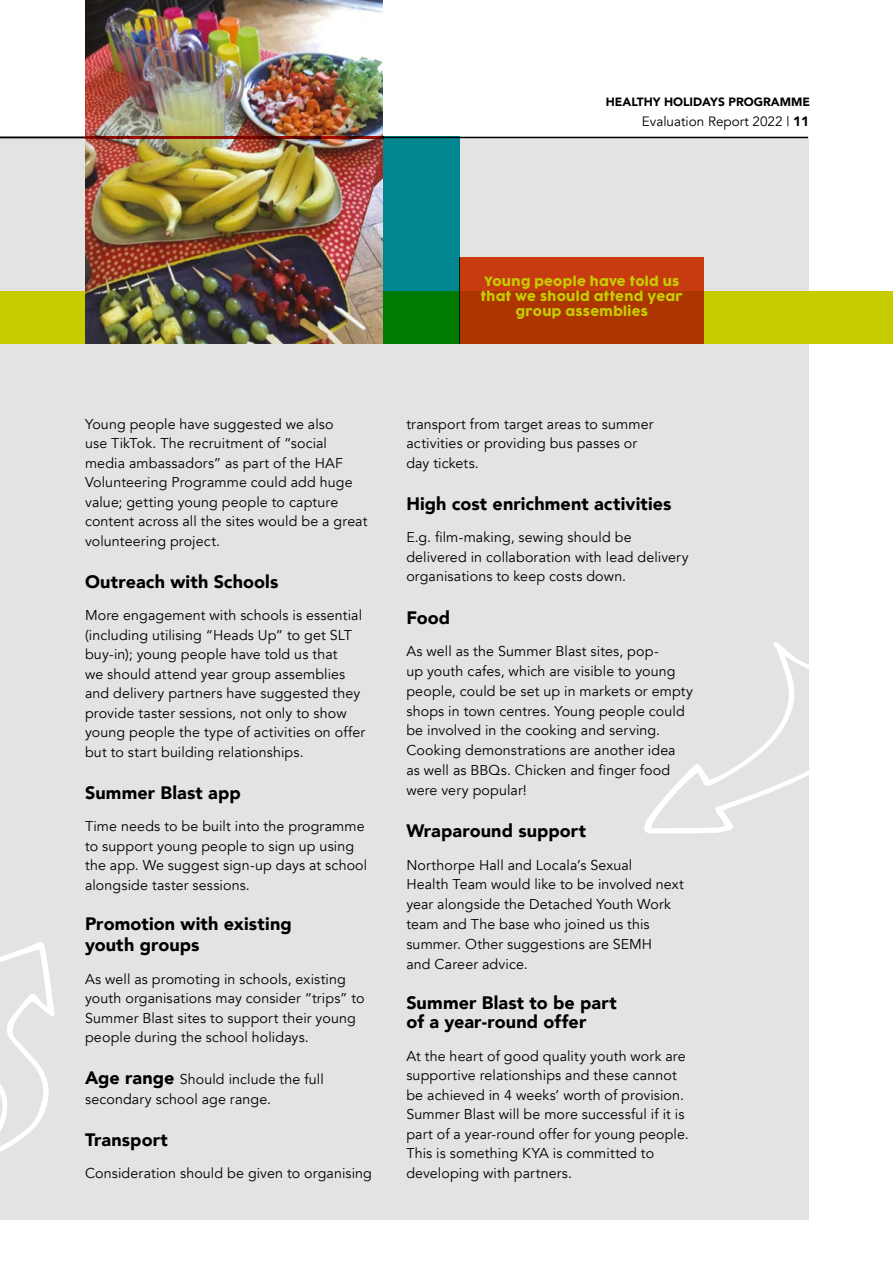
<style>
.page{position:relative;width:893px;height:1263px;background:#fff}
.page>*{position:absolute;margin:0;border:0;box-sizing:border-box;transform-origin:0 0}
.t1{font:900 18px/21px "Avenir";letter-spacing:.005em;color:#000}
.t2{font:14.25px/19.5px "Avenir";letter-spacing:.01em;color:#000}
.t3{font:13.5px "Avenir";color:#000}
.t4{font:12.6px/15px "COCOGOOSE";letter-spacing:.02em;color:#c5cd00;text-align:center}
.t5{font:900 12px "Avenir";color:#000}
.s1{font-weight:900}
.s2{font-weight:900;font-size:18px}
</style>
<div class="page">
<div style="left:0;top:137px;width:808px;height:1082px;background:#e3e3e3"></div>
<div style="left:0;top:291px;width:893px;height:53px;background:#c5cd00"></div>
<hr style="left:0;top:137px;width:808px;height:1px;background:#000">
<img style="left:85px;top:0;width:298px;height:344px">
<svg style="left:383px;top:138px;width:76px;height:206px;background:#00836c"></svg>
<hr style="left:86px;top:136px;width:298px;height:3px;background:#e14313">
<hr style="left:85px;top:136px;width:298px;height:3px;background:#e14313">
<svg style="left:644px;top:622px;width:165px;height:211px"></svg>
<svg style="left:0;top:942px;width:55px;height:210px"></svg>
<div style="left:459px;top:257px;width:245px;height:87px;background:linear-gradient(to bottom,#cb3c12,#a43300)"></div>
<p class="t5" style="left:606px;top:92px;width:206px">HEALTHY HOLIDAYS PROGRAMME</p>
<p class="t3" style="left:642px;top:113px;width:169px">Evaluation Report 2022 | <span class="s1">11</span></p>
<p class="t4" style="left:481px;top:274px;width:204px">Young people have told us that we should attend year group assemblies</p>
<p class="t2" style="left:85px;top:414px;width:284px">Young people have suggested we also<br>use TikTok. The recruitment of “social media ambassadors” as part of the HAF Volunteering Programme could add huge value; getting young people to capture content across all the sites would be a great volunteering project.</p>
<p class="t1" style="left:85px;top:571px;width:195px">Outreach with Schools</p>
<p class="t2" style="left:85px;top:606px;width:282px">More engagement with schools is essential (including utilising “Heads Up” to get SLT buy-in); young people have told us that<br>we should attend year group assemblies and delivery partners have suggested they provide taster sessions, not only to show young people the type of activities on offer but to start building relationships.</p>
<p class="t1" style="left:85px;top:782px;width:157px">Summer Blast app</p>
<p class="t2" style="left:85px;top:817px;width:284px">Time needs to be built into the programme to support young people to sign up using the app. We suggest sign-up days at school alongside taster sessions.</p>
<p class="t1" style="left:85px;top:913px;width:208px">Promotion with existing youth groups</p>
<p class="t2" style="left:85px;top:969px;width:281px">As well as promoting in schools, existing youth organisations may consider “trips” to Summer Blast sites to support their young people during the school holidays.</p>
<p class="t2" style="left:85px;top:1070px;width:240px"><span class="s2">Age range</span> Should include the full secondary school age range.</p>
<p class="t1" style="left:85px;top:1129px;width:84px">Transport</p>
<p class="t2" style="left:85px;top:1164px;width:288px">Consideration should be given to organising</p>
<p class="t2" style="left:406px;top:414px;width:249px">transport from target areas to summer activities or providing bus passes or day tickets.</p>
<p class="t1" style="left:406px;top:493px;width:267px">High cost enrichment activities</p>
<p class="t2" style="left:406px;top:528px;width:284px">E.g. film-making, sewing should be delivered in collaboration with lead delivery organisations to keep costs down.</p>
<p class="t1" style="left:406px;top:606px;width:45px">Food</p>
<p class="t2" style="left:406px;top:642px;width:288px">As well as the Summer Blast sites, pop-<br>up youth cafes, which are visible to young people, could be set up in markets or empty shops in town centres. Young people could be involved in the cooking and serving.<br>Cooking demonstrations are another idea<br>as well as BBQs. Chicken and finger food were very popular!</p>
<p class="t1" style="left:406px;top:820px;width:181px">Wraparound support</p>
<p class="t2" style="left:406px;top:855px;width:279px">Northorpe Hall and Locala’s Sexual<br>Health Team would like to be involved next year alongside the Detached Youth Work team and The base who joined us this summer. Other suggestions are SEMH<br>and Career advice.</p>
<p class="t1" style="left:406px;top:993px;width:212px;line-height:19.2px">Summer Blast to be part of a year-round offer</p>
<p class="t2" style="left:406px;top:1046px;width:284px">At the heart of good quality youth work are supportive relationships and these cannot be achieved in 4 weeks’ worth of provision.<br>Summer Blast will be more successful if it is part of a year-round offer for young people.<br>This is something KYA is committed to developing with partners.</p>
</div>
